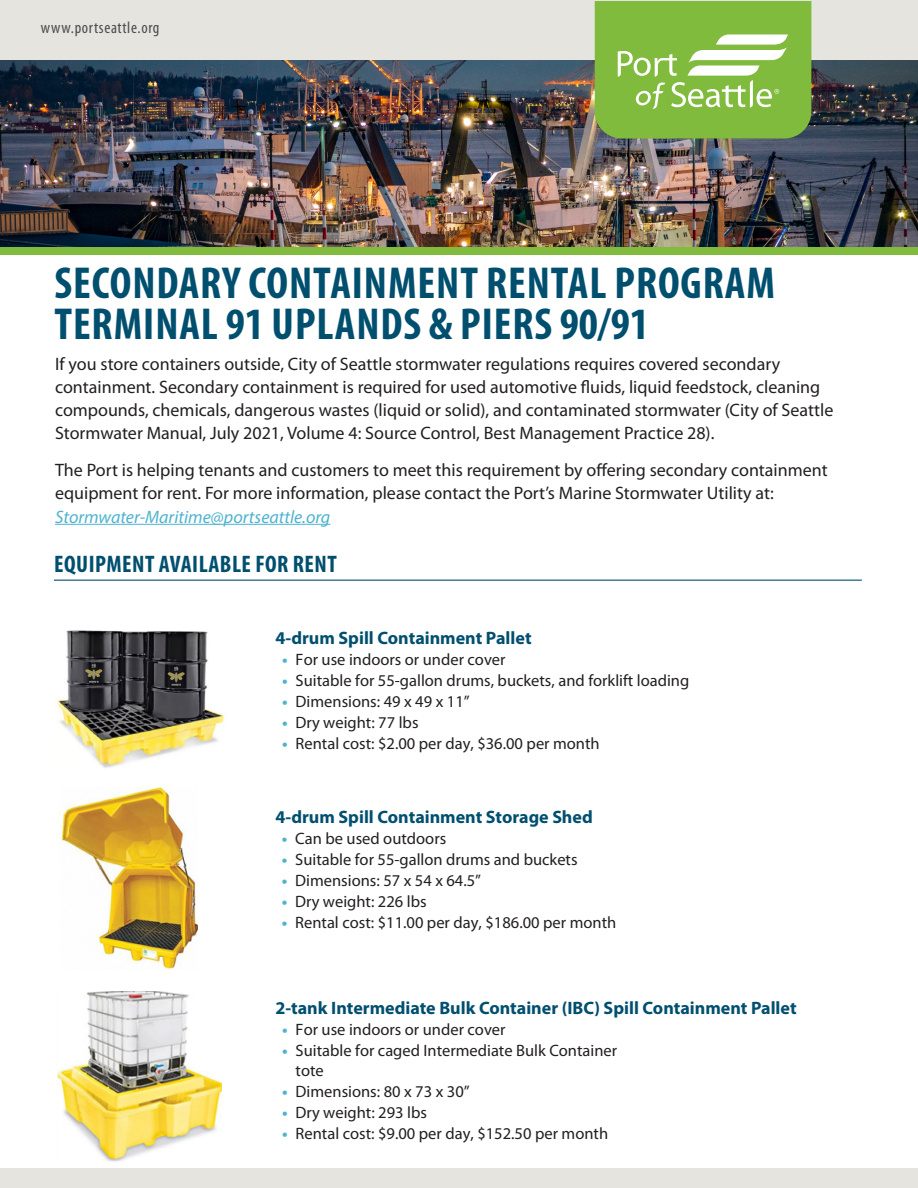
<style>
.page{position:relative;width:918px;height:1188px;background:#fff}
.page>*{position:absolute;margin:0;border:0;box-sizing:border-box;transform-origin:0 0}
.t1{font:700 condensed 45px "Myriad Pro";letter-spacing:.02em;color:#004f6f}
.t2{font:700 condensed 24px "Myriad Pro";letter-spacing:.02em;color:#004f6f}
.t3{font:18px/23.2px "Myriad Pro";color:#231f20}
.t4{font:700 18px "Myriad Pro";color:#004f6f}
.t5{font:16.5px/19.8px "Myriad Pro";color:#231f20}
.TopURL{font:condensed 16.5px "Myriad Pro";letter-spacing:.04em;color:#4b4c4d}
.s1{font-style:italic;color:#4fb3cf}
.s2{font-weight:700;color:#4fb3cf}
</style>
<div class="page">
<div style="left:0;top:158px;width:918px;height:97px;background:#80bb3d"></div>
<img style="left:0;top:59px;width:918px;height:187px">
<div style="left:0;top:0;width:918px;height:59px;background:#e5e4df"></div>
<div style="left:0;top:1169px;width:918px;height:19px;background:#e5e4df"></div>
<svg style="left:595px;top:1px;width:216px;height:138px;background:#8ec255"></svg>
<hr style="left:55px;top:524px;width:275px;height:1px;background:#4fb3cf">
<img style="left:60px;top:787px;width:138px;height:182px">
<img style="left:57px;top:630px;width:167px;height:138px">
<img style="left:57px;top:992px;width:164px;height:170px">
<hr style="left:54px;top:580px;width:808px;height:1px;background:#004f6f">
<p class="TopURL" style="left:41px;top:18px;width:120px">www.portseattle.org</p>
<p class="t1" style="left:54px;top:254px;width:722px">SECONDARY CONTAINMENT RENTAL PROGRAM</p>
<p class="t1" style="left:54px;top:296px;width:596px">TERMINAL 91 UPLANDS &amp; PIERS 90/91</p>
<p class="t3" style="left:55px;top:352px;width:780px">If you store containers outside, City of Seattle stormwater regulations requires covered secondary containment. Secondary containment is required for used automotive fluids, liquid feedstock, cleaning compounds, chemicals, dangerous wastes (liquid or solid), and contaminated stormwater (City of Seattle Stormwater Manual, July 2021, Volume 4: Source Control, Best Management Practice 28).</p>
<p class="t3" style="left:55px;top:458px;width:774px">The Port is helping tenants and customers to meet this requirement by offering secondary containment equipment for rent. For more information, please contact the Port’s Marine Stormwater Utility at:<br><span class="s1">Stormwater-Maritime@portseattle.org</span></p>
<p class="t2" style="left:54px;top:549px;width:284px">EQUIPMENT AVAILABLE FOR RENT</p>
<p class="t4" style="left:275px;top:626px;width:258px">4-drum Spill Containment Pallet</p>
<p class="t5" style="left:282px;top:649px;width:225px"><span class="s2">•</span> For use indoors or under cover</p>
<p class="t5" style="left:282px;top:670px;width:409px"><span class="s2">•</span> Suitable for 55-gallon drums, buckets, and forklift loading</p>
<p class="t5" style="left:282px;top:691px;width:189px"><span class="s2">•</span> Dimensions: 49 x 49 x 11”</p>
<p class="t5" style="left:282px;top:712px;width:138px"><span class="s2">•</span> Dry weight: 77 lbs</p>
<p class="t5" style="left:282px;top:733px;width:319px"><span class="s2">•</span> Rental cost: $2.00 per day, $36.00 per month</p>
<p class="t4" style="left:275px;top:805px;width:319px">4-drum Spill Containment Storage Shed</p>
<p class="t5" style="left:282px;top:829px;width:166px"><span class="s2">•</span> Can be used outdoors</p>
<p class="t5" style="left:282px;top:850px;width:297px"><span class="s2">•</span> Suitable for 55-gallon drums and buckets</p>
<p class="t5" style="left:282px;top:871px;width:201px"><span class="s2">•</span> Dimensions: 57 x 54 x 64.5”</p>
<p class="t5" style="left:282px;top:892px;width:146px"><span class="s2">•</span> Dry weight: 226 lbs</p>
<p class="t5" style="left:282px;top:913px;width:336px"><span class="s2">•</span> Rental cost: $11.00 per day, $186.00 per month</p>
<p class="t4" style="left:275px;top:996px;width:523px">2-tank Intermediate Bulk Container (IBC) Spill Containment Pallet</p>
<p class="t5" style="left:282px;top:1019px;width:225px"><span class="s2">•</span> For use indoors or under cover</p>
<p class="t5" style="left:296px;top:1040px;width:323px;text-indent:-14px"><span class="s2">•</span> Suitable for caged Intermediate Bulk Container tote</p>
<p class="t5" style="left:282px;top:1081px;width:189px"><span class="s2">•</span> Dimensions: 80 x 73 x 30”</p>
<p class="t5" style="left:282px;top:1102px;width:146px"><span class="s2">•</span> Dry weight: 293 lbs</p>
<p class="t5" style="left:282px;top:1123px;width:328px"><span class="s2">•</span> Rental cost: $9.00 per day, $152.50 per month</p>
</div>
